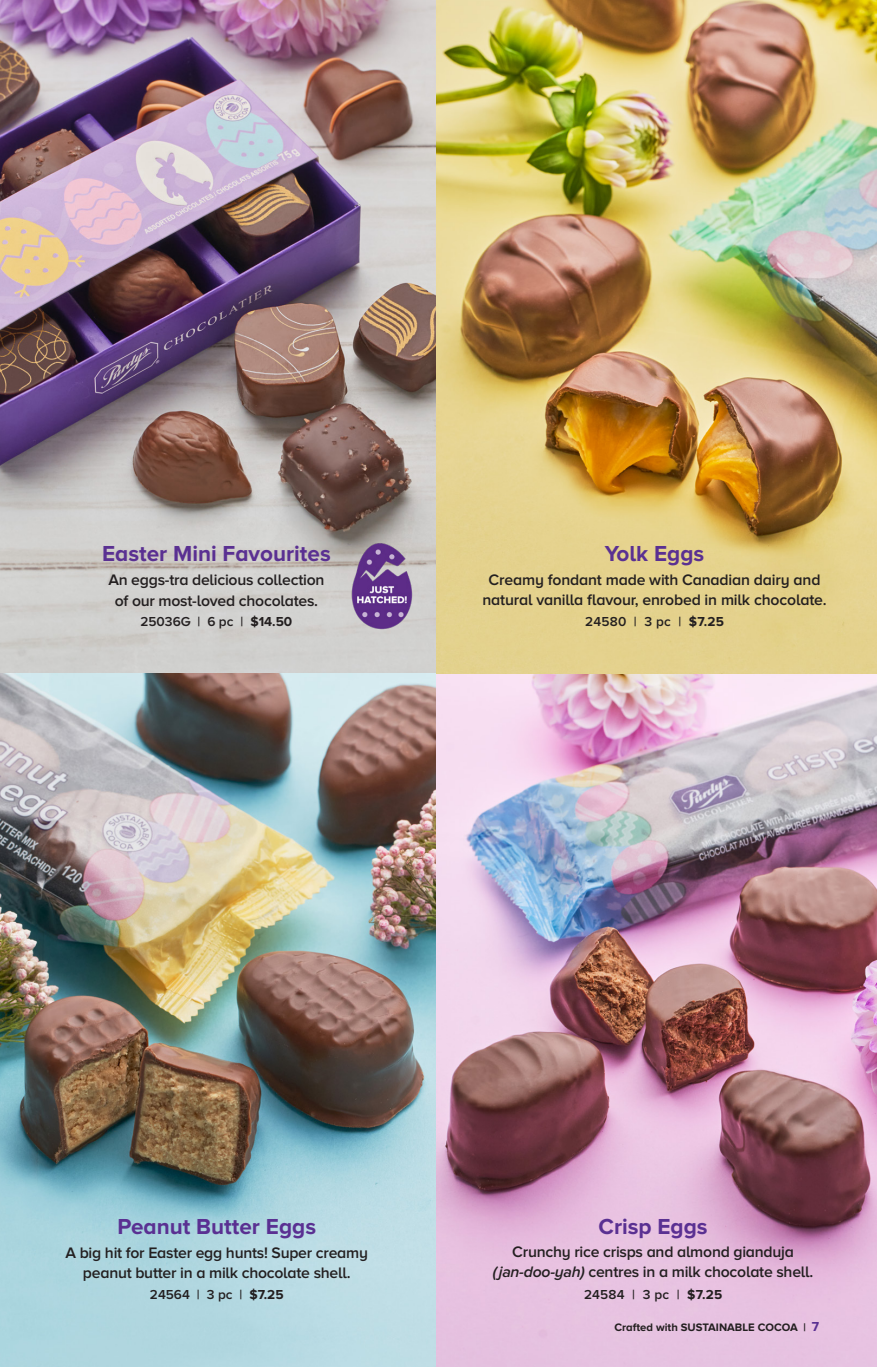
<style>
.page{position:relative;width:877px;height:1367px;background:#fff}
.page>*{position:absolute;margin:0;border:0;box-sizing:border-box;transform-origin:0 0}
.Product_Heading{font:700 22.5px "Proxima Nova A";color:#5a3092}
.Product_Description{font:600 15.75px/20.2px "Proxima Nova A";letter-spacing:-.015em;color:#231f20;text-align:center}
.Code_and_Price{font:600 13.5px "Proxima Nova A";color:#231f20}
.t1{font:700 11.25px "Proxima Nova A";color:#231f20}
.s1{font-weight:700}
.s2{font-style:italic}
.s3{font-size:13.5px;color:#5a3092}
</style>
<div class="page">
<img style="left:0;top:0;width:876px;height:1367px">
<img style="left:350px;top:541px;width:63px;height:90px">
<p class="Product_Heading" style="left:102px;top:540px;width:230px">Easter Mini Favourites</p>
<p class="Product_Description" style="left:108px;top:570px;width:217px">An eggs-tra delicious collection of our most-loved chocolates.</p>
<p class="Code_and_Price" style="left:140px;top:614px;width:153px">25036G | 6 pc | <span class="s1">$14.50</span></p>
<p class="Product_Heading" style="left:604px;top:541px;width:101px">Yolk Eggs</p>
<p class="Product_Description" style="left:482px;top:569px;width:346px">Creamy fondant made with Canadian dairy and natural vanilla flavour, enrobed in milk chocolate.</p>
<p class="Code_and_Price" style="left:585px;top:614px;width:140px">24580 | 3 pc | <span class="s1">$7.25</span></p>
<p class="Product_Heading" style="left:117px;top:1214px;width:200px">Peanut Butter Eggs</p>
<p class="Product_Description" style="left:65px;top:1242px;width:304px">A big hit for Easter egg hunts! Super creamy peanut butter in a milk chocolate shell.</p>
<p class="Code_and_Price" style="left:150px;top:1287px;width:135px">24564 | 3 pc | <span class="s1">$7.25</span></p>
<p class="Product_Heading" style="left:598px;top:1213px;width:111px">Crisp Eggs</p>
<p class="Product_Description" style="left:492px;top:1241px;width:322px">Crunchy rice crisps and almond gianduja <span class="s2">(jan-doo-yah)</span> centres in a milk chocolate shell.</p>
<p class="Code_and_Price" style="left:583px;top:1286px;width:140px">24584 | 3 pc | <span class="s1">$7.25</span></p>
<p class="t1" style="left:614px;top:1320px;width:206px">Crafted with SUSTAINABLE COCOA | <span class="s3">7</span></p>
</div>
